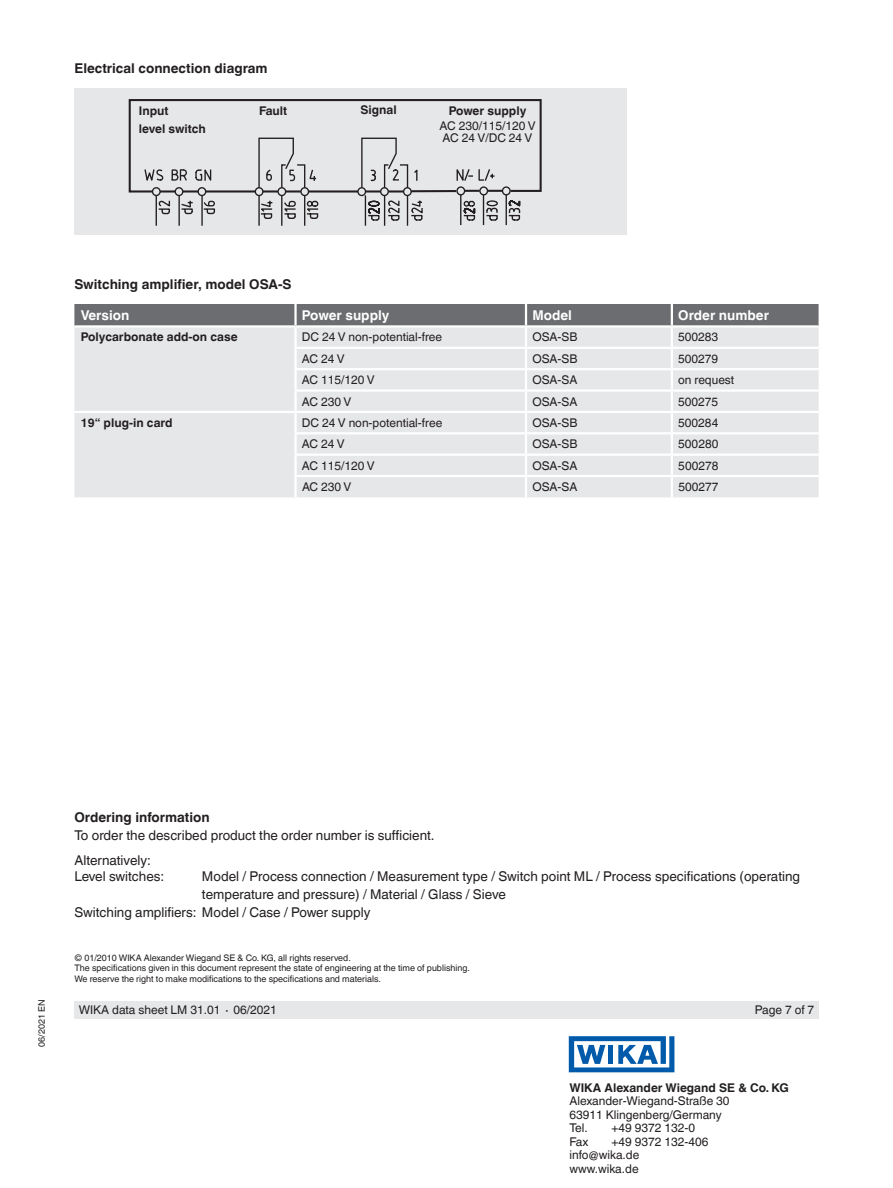
<style>
.page{position:relative;width:893px;height:1188px;background:#fff}
.page>*{position:absolute;margin:0;border:0;box-sizing:border-box;transform-origin:0 0}
.t1{font:13.5px/25.5px "Helvetica World";color:#231f20}
.t2{font:700 13.5px "Helvetica World";color:#231f20}
.t3{font:700 13.5px "Helvetica World";color:#fff}
.t4{font:12px/13.5px "Helvetica World";color:#231f20}
.t5{font:700 12px/18px "Helvetica World";color:#231f20}
.t6{font:9px/10.5px "Helvetica World";color:#231f20}
</style>
<div class="page">
<div style="left:74px;top:1001px;width:745px;height:17px;background:#e6e7e9"></div>
<svg style="left:569px;top:1036px;width:105px;height:36px"></svg>
<div style="left:74px;top:88px;width:553px;height:146px;background:#e6e7e9"></div>
<svg style="left:128px;top:99px;width:414px;height:127px"></svg>
<div style="left:74px;top:432px;width:745px;height:65px;background:#e6e7e9"></div>
<svg style="left:74px;top:304px;width:745px;height:128px;background:#d3d4d6"></svg>
<hr style="left:294px;top:432px;width:232px;height:2px;background:#fff">
<hr style="left:526px;top:432px;width:146px;height:2px;background:#fff">
<hr style="left:525px;top:434px;width:2px;height:20px;background:#fff">
<hr style="left:672px;top:432px;width:147px;height:2px;background:#fff">
<hr style="left:671px;top:434px;width:2px;height:20px;background:#fff">
<hr style="left:294px;top:454px;width:232px;height:2px;background:#fff">
<hr style="left:526px;top:454px;width:146px;height:2px;background:#fff">
<svg style="left:525px;top:456px;width:2px;height:19px"></svg>
<hr style="left:672px;top:454px;width:147px;height:2px;background:#fff">
<svg style="left:671px;top:456px;width:2px;height:19px"></svg>
<hr style="left:294px;top:475px;width:232px;height:2px;background:#fff">
<hr style="left:526px;top:475px;width:146px;height:2px;background:#fff">
<hr style="left:525px;top:477px;width:2px;height:20px;background:#fff">
<hr style="left:672px;top:475px;width:147px;height:2px;background:#fff">
<hr style="left:671px;top:477px;width:2px;height:20px;background:#fff">
<hr style="left:294px;top:413px;width:3px;height:19px;background:#fff">
<hr style="left:294px;top:434px;width:3px;height:20px;background:#fff">
<hr style="left:294px;top:456px;width:3px;height:19px;background:#fff">
<hr style="left:294px;top:477px;width:3px;height:20px;background:#fff">
<hr style="left:74px;top:325px;width:222px;height:3px;background:#fff">
<hr style="left:294px;top:328px;width:3px;height:19px;background:#fff">
<hr style="left:294px;top:349px;width:3px;height:19px;background:#fff">
<hr style="left:294px;top:370px;width:3px;height:19px;background:#fff">
<hr style="left:294px;top:392px;width:3px;height:19px;background:#fff">
<hr style="left:74px;top:411px;width:222px;height:2px;background:#fff">
<p class="t2" style="left:74px;top:61px;width:195px">Electrical connection diagram</p>
<p class="t5" style="left:139px;top:102px;width:68px">Input<br>level switch</p>
<p class="t5" style="left:259px;top:102px;width:30px">Fault</p>
<p class="t5" style="left:360px;top:101px;width:38px">Signal</p>
<p class="t5" style="left:449px;top:102px;width:79px">Power supply</p>
<p class="t4" style="left:439px;top:120px;width:98px;line-height:12px">AC 230/115/120 V<br>AC 24 V/DC 24 V</p>
<p class="t2" style="left:74px;top:277px;width:219px">Switching amplifier, model OSA-S</p>
<p class="t3" style="left:81px;top:308px;width:50px">Version</p>
<p class="t3" style="left:302px;top:308px;width:89px">Power supply</p>
<p class="t3" style="left:532px;top:308px;width:41px">Model</p>
<p class="t3" style="left:678px;top:308px;width:92px">Order number</p>
<p class="t5" style="left:81px;top:328px;width:158px">Polycarbonate add-on case</p>
<p class="t4" style="left:302px;top:331px;width:142px">DC 24 V non-potential-free</p>
<p class="t4" style="left:532px;top:331px;width:47px">OSA-SB</p>
<p class="t4" style="left:678px;top:331px;width:42px">500283</p>
<p class="t4" style="left:302px;top:352px;width:44px">AC 24 V</p>
<p class="t4" style="left:532px;top:352px;width:47px">OSA-SB</p>
<p class="t4" style="left:678px;top:352px;width:42px">500279</p>
<p class="t4" style="left:302px;top:373px;width:74px">AC 115/120 V</p>
<p class="t4" style="left:532px;top:373px;width:46px">OSA-SA</p>
<p class="t4" style="left:678px;top:373px;width:58px">on request</p>
<p class="t4" style="left:302px;top:395px;width:51px">AC 230 V</p>
<p class="t4" style="left:532px;top:395px;width:46px">OSA-SA</p>
<p class="t4" style="left:678px;top:395px;width:42px">500275</p>
<p class="t5" style="left:81px;top:414px;width:93px">19“ plug-in card</p>
<p class="t4" style="left:302px;top:416px;width:142px">DC 24 V non-potential-free</p>
<p class="t4" style="left:532px;top:416px;width:47px">OSA-SB</p>
<p class="t4" style="left:678px;top:416px;width:42px">500284</p>
<p class="t4" style="left:302px;top:437px;width:44px">AC 24 V</p>
<p class="t4" style="left:532px;top:437px;width:47px">OSA-SB</p>
<p class="t4" style="left:678px;top:437px;width:42px">500280</p>
<p class="t4" style="left:302px;top:459px;width:74px">AC 115/120 V</p>
<p class="t4" style="left:532px;top:459px;width:46px">OSA-SA</p>
<p class="t4" style="left:678px;top:459px;width:42px">500278</p>
<p class="t4" style="left:302px;top:480px;width:51px">AC 230 V</p>
<p class="t4" style="left:532px;top:480px;width:46px">OSA-SA</p>
<p class="t4" style="left:678px;top:480px;width:42px">500277</p>
<p class="t2" style="left:74px;top:809px;width:137px">Ordering information</p>
<p class="t1" style="left:74px;top:822px;width:362px">To order the described product the order number is sufficient.<br>Alternatively:</p>
<p class="t1" style="left:74px;top:864px;width:91px">Level switches:</p>
<p class="t1" style="left:202px;top:864px;width:600px">Model / Process connection / Measurement type / Switch point ML / Process specifications (operating</p>
<p class="t1" style="left:202px;top:882px;width:305px">temperature and pressure) / Material / Glass / Sieve</p>
<p class="t1" style="left:74px;top:900px;width:298px">Switching amplifiers: Model / Case / Power supply</p>
<p class="t6" style="left:74px;top:952px;width:397px">© 01/2010 WIKA Alexander Wiegand SE &amp; Co. KG, all rights reserved.<br>The specifications given in this document represent the state of engineering at the time of publishing.<br>We reserve the right to make modifications to the specifications and materials.</p>
<p class="t6" style="left:36px;top:1047px;width:49px;rotate:-90deg">06/2021 EN</p>
<p class="t4" style="left:79px;top:1003px;width:200px">WIKA data sheet LM 31.01 ∙ 06/2021</p>
<p class="t4" style="left:755px;top:1003px;width:61px">Page 7 of 7</p>
<p class="t5" style="left:569px;top:1078px;width:221px">WIKA Alexander Wiegand SE &amp; Co. KG</p>
<p class="t4" style="left:569px;top:1094px;width:162px">Alexander-Wiegand-Straße 30<br>63911 Klingenberg/Germany<br>Tel.</p>
<p class="t4" style="left:611px;top:1121px;width:85px">+49 9372 132-0</p>
<p class="t4" style="left:569px;top:1135px;width:21px">Fax</p>
<p class="t4" style="left:569px;top:1135px;width:140px;text-indent:42px">+49 9372 132-406 info@wika.de www.wika.de</p>
</div>
